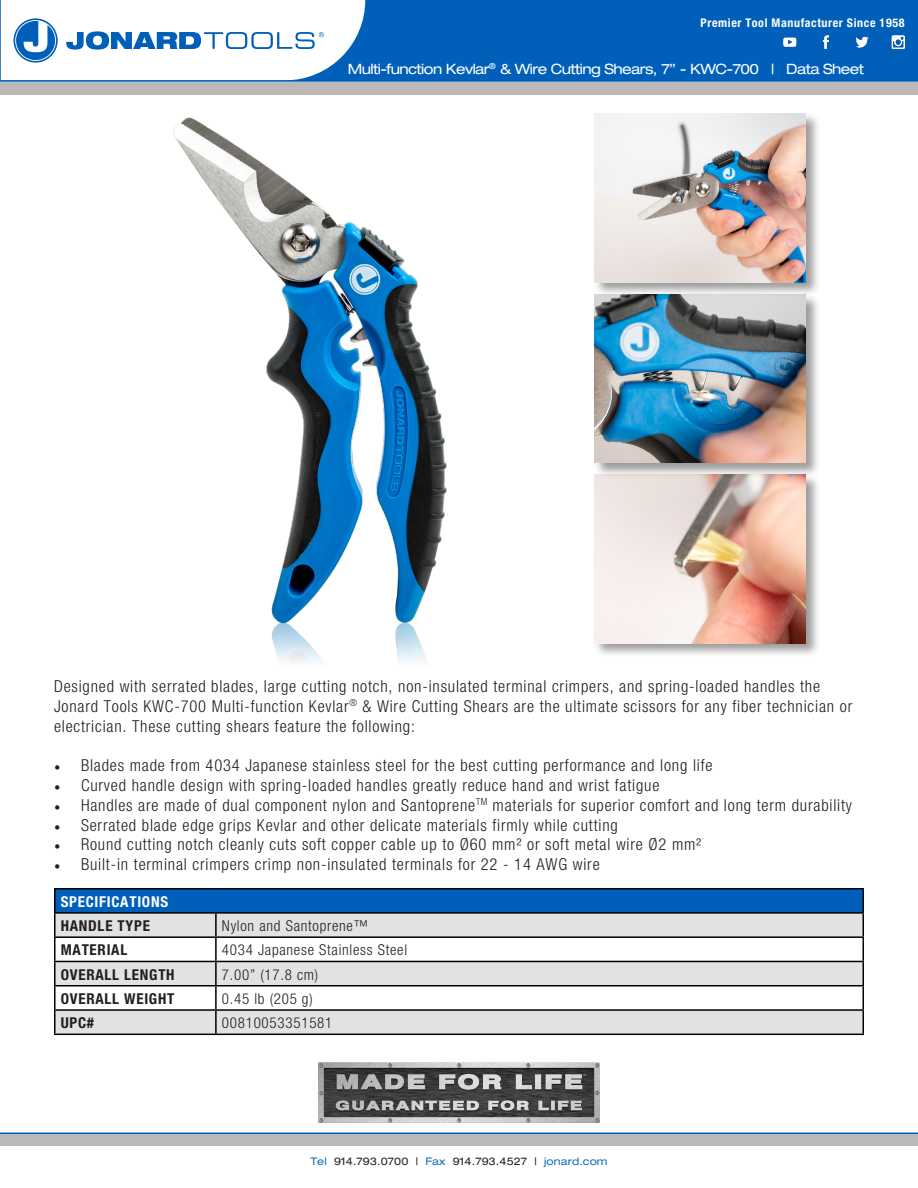
<style>
.page{position:relative;width:918px;height:1188px;background:#fff}
.page>*{position:absolute;margin:0;border:0;box-sizing:border-box;transform-origin:0 0}
.t1{font:300 condensed 16.5px/19.8px "Helvetica Neue";letter-spacing:.05em;color:#231f20}
.t2{font:300 condensed 15px "Helvetica Neue";letter-spacing:.05em;color:#231f20}
.t3{font:700 condensed 15px "Helvetica Neue";letter-spacing:.05em;color:#231f20}
.t4{font:700 condensed 15px "Helvetica Neue";letter-spacing:.05em;color:#fff}
.t5{font:expanded 14.25px "Helvetica Neue";letter-spacing:-.04em;color:#fff}
.t6{font:700 condensed 12px "Helvetica Neue";letter-spacing:.05em;color:#fff}
.t7{font:expanded 10.5px "Helvetica Neue";letter-spacing:.01em;color:#231f20}
.s1{font-family:"Minion Pro";font-weight:400;font-stretch:normal}
.s2{color:#0e6eb8}
</style>
<div class="page">
<div style="left:1px;top:0;width:917px;height:81px;background:#005fb9"></div>
<div style="left:0;top:82px;width:918px;height:12px;background:#bbb8b9"></div>
<div style="left:0;top:1134px;width:918px;height:12px;background:#bbb8b9"></div>
<img style="left:319px;top:1062px;width:280px;height:60px">
<hr style="left:0;top:1132px;width:918px;height:2px;background:#005fb9">
<svg style="left:1px;top:0;width:364px;height:80px;background:#d9e7f4"></svg>
<hr style="left:0;top:80px;width:918px;height:2px;background:#005fb9">
<img style="left:783px;top:35px;width:122px;height:14px">
<div style="left:55px;top:889px;width:808px;height:24px;background:#005fb9"></div>
<svg style="left:56px;top:914px;width:806px;height:120px;fill:#e2e2e1"></svg>
<hr style="left:54px;top:914px;width:2px;height:22px;background:#000">
<hr style="left:54px;top:936px;width:162px;height:2px;background:#000">
<hr style="left:54px;top:938px;width:2px;height:23px;background:#000">
<hr style="left:54px;top:961px;width:162px;height:1px;background:#000">
<hr style="left:54px;top:962px;width:2px;height:23px;background:#000">
<hr style="left:54px;top:985px;width:162px;height:2px;background:#000">
<hr style="left:54px;top:987px;width:2px;height:22px;background:#000">
<hr style="left:54px;top:1009px;width:162px;height:2px;background:#000">
<hr style="left:54px;top:1011px;width:2px;height:23px;background:#000">
<hr style="left:54px;top:1034px;width:162px;height:1px;background:#000">
<hr style="left:215px;top:914px;width:2px;height:22px;background:#000">
<hr style="left:862px;top:914px;width:2px;height:22px;background:#000">
<hr style="left:216px;top:936px;width:648px;height:2px;background:#000">
<hr style="left:215px;top:938px;width:2px;height:23px;background:#000">
<hr style="left:862px;top:938px;width:2px;height:23px;background:#000">
<hr style="left:216px;top:961px;width:648px;height:1px;background:#000">
<hr style="left:215px;top:962px;width:2px;height:23px;background:#000">
<hr style="left:862px;top:962px;width:2px;height:23px;background:#000">
<hr style="left:216px;top:985px;width:648px;height:2px;background:#000">
<hr style="left:215px;top:987px;width:2px;height:22px;background:#000">
<hr style="left:862px;top:987px;width:2px;height:22px;background:#000">
<hr style="left:216px;top:1009px;width:648px;height:2px;background:#000">
<hr style="left:215px;top:1011px;width:2px;height:23px;background:#000">
<hr style="left:862px;top:1011px;width:2px;height:23px;background:#000">
<hr style="left:216px;top:1034px;width:648px;height:1px;background:#000">
<hr style="left:54px;top:888px;width:162px;height:2px;background:#000">
<hr style="left:54px;top:890px;width:2px;height:22px;background:#000">
<hr style="left:216px;top:888px;width:648px;height:2px;background:#000">
<hr style="left:862px;top:890px;width:2px;height:22px;background:#000">
<hr style="left:54px;top:912px;width:162px;height:2px;background:#000">
<hr style="left:216px;top:912px;width:648px;height:2px;background:#000">
<img style="left:69px;top:71px;width:485px;height:590px">
<div style="left:593px;top:473px;width:228px;height:185px;background:#231f20;opacity:.45"></div>
<img style="left:595px;top:478px;width:211px;height:165px">
<div style="left:593px;top:293px;width:228px;height:185px;background:#231f20;opacity:.45"></div>
<img style="left:595px;top:297px;width:211px;height:166px">
<div style="left:593px;top:112px;width:228px;height:185px;background:#231f20;opacity:.45"></div>
<img style="left:595px;top:114px;width:211px;height:168px">
<p class="t6" style="left:701px;top:15px;width:205px">Premier Tool Manufacturer Since 1958</p>
<p class="t5" style="left:348px;top:60px;width:518px">Multi-function Kevlar<sup>®</sup> &amp; Wire Cutting Shears, 7” - KWC-700 | Data Sheet</p>
<p class="t1" style="left:54px;top:676px;width:800px">Designed with serrated blades, large cutting notch, non-insulated terminal crimpers, and spring-loaded handles the<br>Jonard Tools KWC-700 Multi-function Kevlar<sup>®</sup> &amp; Wire Cutting Shears are the ultimate scissors for any fiber technician or electrician. These cutting shears feature the following:</p>
<p class="t1" style="left:54px;top:755px;width:660px"><span class="s1">•</span> Blades made from 4034 Japanese stainless steel for the best cutting performance and long life</p>
<p class="t1" style="left:54px;top:775px;width:607px"><span class="s1">•</span> Curved handle design with spring-loaded handles greatly reduce hand and wrist fatigue</p>
<p class="t1" style="left:54px;top:795px;width:800px"><span class="s1">•</span> Handles are made of dual component nylon and Santoprene<sup>TM</sup> materials for superior comfort and long term durability</p>
<p class="t1" style="left:54px;top:815px;width:565px"><span class="s1">•</span> Serrated blade edge grips Kevlar and other delicate materials firmly while cutting</p>
<p class="t1" style="left:54px;top:835px;width:649px"><span class="s1">•</span> Round cutting notch cleanly cuts soft copper cable up to Ø60 mm² or soft metal wire Ø2 mm²</p>
<p class="t1" style="left:54px;top:854px;width:547px"><span class="s1">•</span> Built-in terminal crimpers crimp non-insulated terminals for 22 - 14 AWG wire</p>
<p class="t4" style="left:61px;top:892px;width:109px">SPECIFICATIONS</p>
<p class="t3" style="left:61px;top:917px;width:91px">HANDLE TYPE</p>
<p class="t2" style="left:222px;top:917px;width:148px">Nylon and Santoprene™</p>
<p class="t3" style="left:61px;top:941px;width:68px">MATERIAL</p>
<p class="t2" style="left:222px;top:942px;width:187px">4034 Japanese Stainless Steel</p>
<p class="t3" style="left:61px;top:965px;width:115px">OVERALL LENGTH</p>
<p class="t2" style="left:222px;top:966px;width:98px">7.00” (17.8 cm)</p>
<p class="t3" style="left:61px;top:989px;width:115px">OVERALL WEIGHT</p>
<p class="t2" style="left:222px;top:990px;width:92px">0.45 lb (205 g)</p>
<p class="t3" style="left:61px;top:1014px;width:35px">UPC#</p>
<p class="t2" style="left:222px;top:1014px;width:112px">00810053351581</p>
<p class="t7" style="left:310px;top:1155px;width:299px"><span class="s2">Tel</span> 914.793.0700 | <span class="s2">Fax</span> 914.793.4527 | <span class="s2">jonard.com</span></p>
</div>
